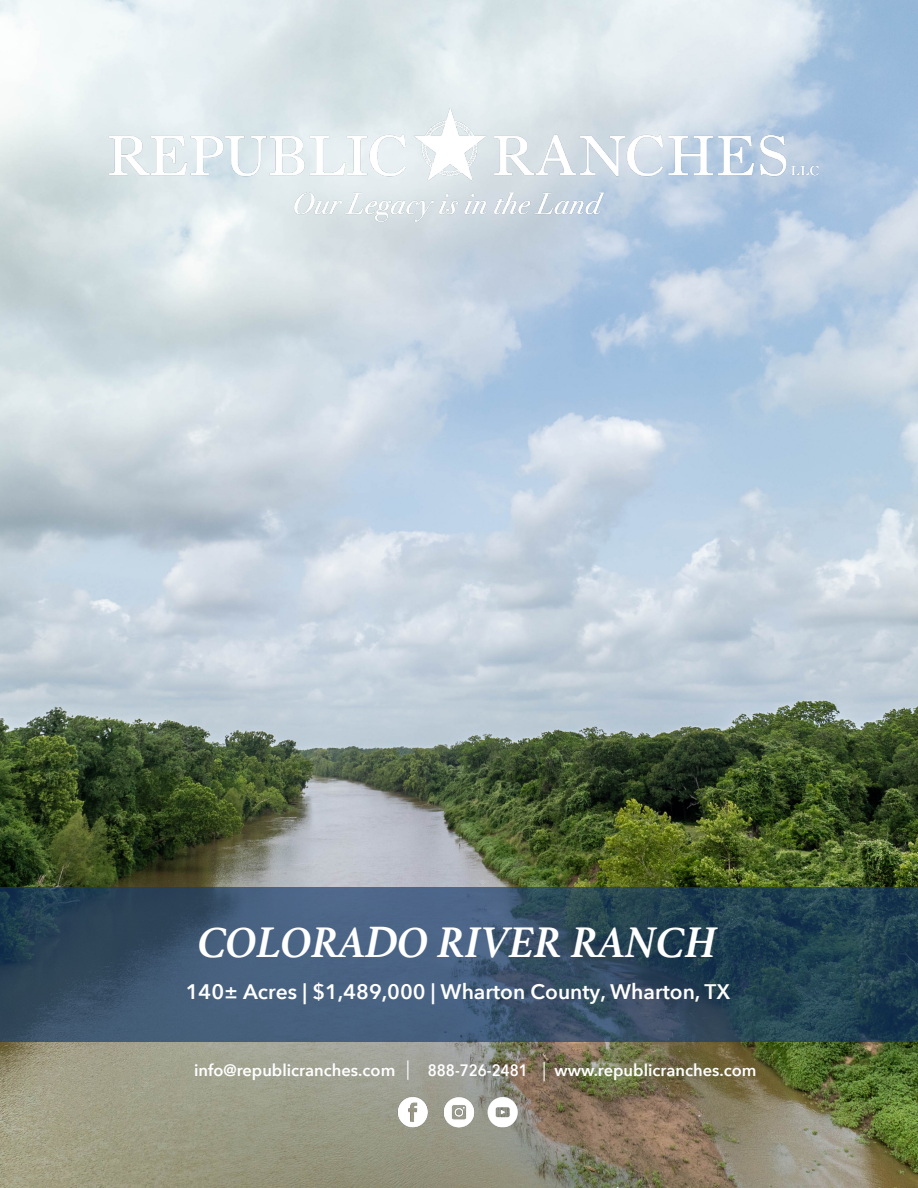
<style>
.page{position:relative;width:918px;height:1188px;background:#fff}
.page>*{position:absolute;margin:0;border:0;box-sizing:border-box;transform-origin:0 0}
.t1{font:italic 700 45px "Athelas";color:#fff}
.t2{font:600 21px "Avenir Next";color:#fff}
.t3{font:600 16.5px "Avenir Next";color:#fff}
.t4{font:600 16.5px "Avenir Next";color:#fff;scale:.9 1}
</style>
<div class="page">
<img style="left:0;top:0;width:918px;height:1187px">
<img style="left:387px;top:1097px;width:49px;height:33px">
<img style="left:434px;top:1095px;width:92px;height:34px">
<img style="left:90px;top:108px;width:737px;height:116px">
<svg style="left:0;top:888px;width:918px;height:154px;background:#344f66"></svg>
<svg style="left:407px;top:1060px;width:1px;height:20px"></svg>
<svg style="left:544px;top:1062px;width:1px;height:19px"></svg>
<p class="t1" style="left:198px;top:906px;width:521px">COLORADO RIVER RANCH</p>
<p class="t2" style="left:186px;top:974px;width:546px">140± Acres | $1,489,000 | Wharton County, Wharton, TX</p>
<p class="t3" style="left:194px;top:1056px;width:203px">info@republicranches.com</p>
<p class="t4" style="left:428px;top:1056px;width:113px">888-726-2481</p>
<p class="t3" style="left:554px;top:1056px;width:204px">www.republicranches.com</p>
</div>
